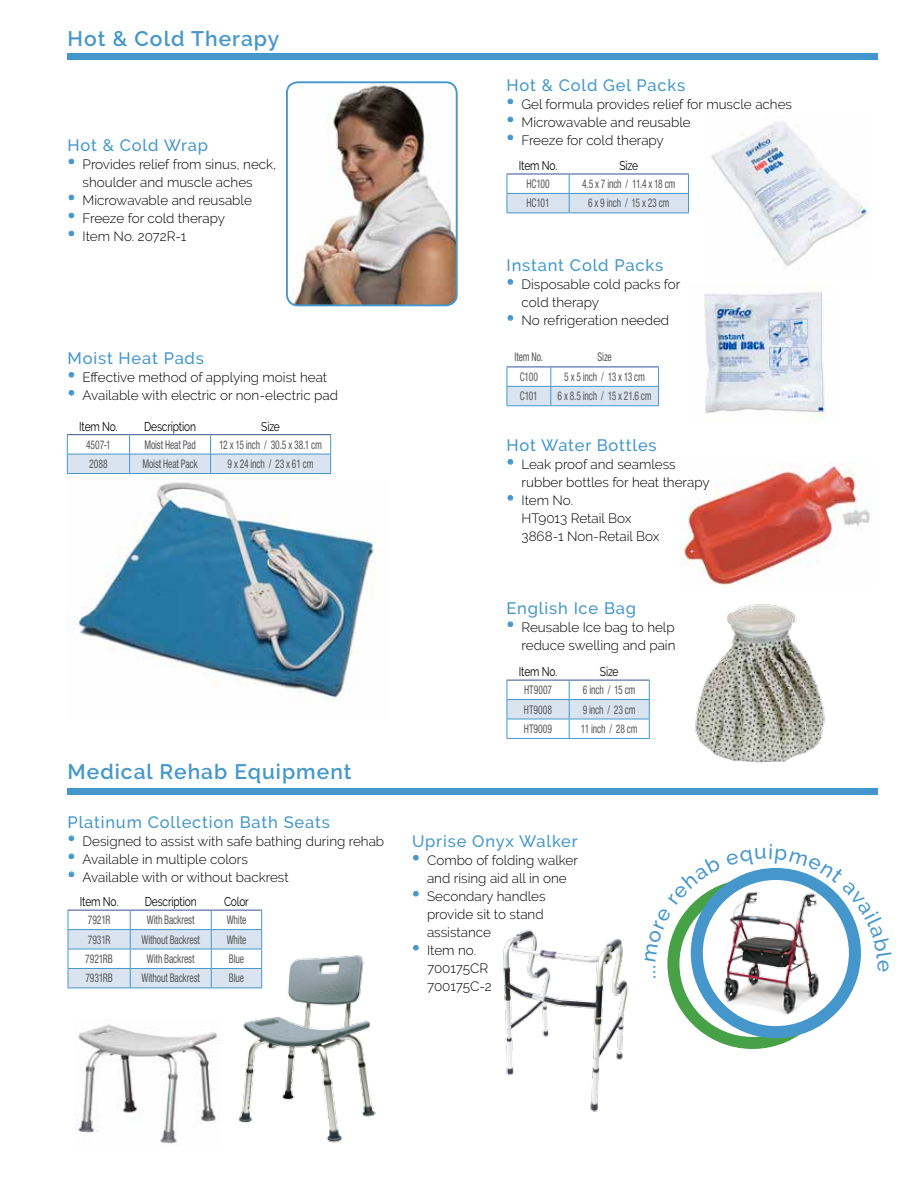
<style>
.page{position:relative;width:918px;height:1188px;background:#fff}
.page>*{position:absolute;margin:0;border:0;box-sizing:border-box;transform-origin:0 0}
.t1{font:600 21px "Raleway";letter-spacing:.05em;color:#4597cb}
.t2{font:500 16.5px "Raleway";letter-spacing:.05em;color:#4597cb}
.t3{font:300 13.5px/18px "Raleway";color:#000}
.t4{font:12.75px "Raleway";letter-spacing:-.015em;color:#000;scale:.8 1}
.t5{font:condensed 12px "Helvetica Neue LT Std";letter-spacing:-.015em;color:#58595b;scale:.8 1}
.s1{font-weight:800;font-size:21px;color:#4597cb}
</style>
<div class="page">
<img style="left:67px;top:482px;width:309px;height:220px">
<img style="left:711px;top:122px;width:158px;height:147px">
<svg style="left:507px;top:279px;width:7px;height:6px"></svg>
<svg style="left:507px;top:315px;width:7px;height:6px"></svg>
<img style="left:681px;top:463px;width:189px;height:123px">
<img style="left:704px;top:291px;width:121px;height:131px">
<div style="left:68px;top:54px;width:810px;height:6px;background:#4597cb"></div>
<div style="left:68px;top:788px;width:810px;height:6px;background:#4597cb"></div>
<svg style="left:68px;top:158px;width:7px;height:7px"></svg>
<svg style="left:68px;top:194px;width:7px;height:7px"></svg>
<svg style="left:68px;top:212px;width:7px;height:7px"></svg>
<svg style="left:68px;top:230px;width:7px;height:7px"></svg>
<svg style="left:507px;top:98px;width:7px;height:7px"></svg>
<svg style="left:507px;top:116px;width:7px;height:7px"></svg>
<svg style="left:507px;top:134px;width:7px;height:7px"></svg>
<svg style="left:413px;top:855px;width:6px;height:6px"></svg>
<svg style="left:413px;top:891px;width:6px;height:6px"></svg>
<svg style="left:413px;top:945px;width:6px;height:6px"></svg>
<svg style="left:68px;top:835px;width:7px;height:6px"></svg>
<svg style="left:68px;top:853px;width:7px;height:6px"></svg>
<svg style="left:68px;top:871px;width:7px;height:6px"></svg>
<svg style="left:68px;top:372px;width:7px;height:6px"></svg>
<svg style="left:68px;top:390px;width:7px;height:6px"></svg>
<svg style="left:507px;top:459px;width:7px;height:6px"></svg>
<svg style="left:507px;top:495px;width:7px;height:6px"></svg>
<svg style="left:507px;top:621px;width:7px;height:6px"></svg>
<svg style="left:67px;top:435px;width:264px;height:38px"></svg>
<hr style="left:67px;top:473px;width:63px;height:1px;background:#4597cb">
<hr style="left:130px;top:473px;width:81px;height:1px;background:#4597cb">
<hr style="left:211px;top:473px;width:120px;height:1px;background:#4597cb">
<hr style="left:67px;top:434px;width:63px;height:1px;background:#4d67a0">
<hr style="left:130px;top:434px;width:81px;height:1px;background:#4d67a0">
<hr style="left:211px;top:434px;width:120px;height:1px;background:#4d67a0">
<svg style="left:507px;top:175px;width:182px;height:38px"></svg>
<hr style="left:507px;top:213px;width:62px;height:1px;background:#4597cb">
<hr style="left:569px;top:213px;width:120px;height:1px;background:#4597cb">
<hr style="left:507px;top:173px;width:62px;height:2px;background:#4d67a0">
<hr style="left:569px;top:173px;width:120px;height:2px;background:#4d67a0">
<svg style="left:507px;top:367px;width:152px;height:38px"></svg>
<hr style="left:507px;top:405px;width:44px;height:1px;background:#4597cb">
<hr style="left:551px;top:405px;width:108px;height:1px;background:#4597cb">
<hr style="left:507px;top:366px;width:44px;height:1px;background:#4d67a0">
<hr style="left:551px;top:366px;width:108px;height:1px;background:#4d67a0">
<svg style="left:507px;top:681px;width:143px;height:57px"></svg>
<hr style="left:507px;top:738px;width:62px;height:1px;background:#4597cb">
<hr style="left:569px;top:738px;width:81px;height:1px;background:#4597cb">
<hr style="left:507px;top:680px;width:62px;height:1px;background:#4d67a0">
<hr style="left:569px;top:680px;width:81px;height:1px;background:#4d67a0">
<hr style="left:130px;top:988px;width:81px;height:1px;background:#4597cb">
<svg style="left:68px;top:911px;width:194px;height:77px"></svg>
<hr style="left:68px;top:988px;width:62px;height:1px;background:#4597cb">
<hr style="left:211px;top:988px;width:51px;height:1px;background:#4597cb">
<hr style="left:68px;top:910px;width:62px;height:1px;background:#4d67a0">
<hr style="left:130px;top:910px;width:81px;height:1px;background:#4d67a0">
<hr style="left:211px;top:910px;width:51px;height:1px;background:#4d67a0">
<img style="left:695px;top:604px;width:130px;height:159px">
<img style="left:288px;top:84px;width:167px;height:221px">
<div style="left:286px;top:81px;width:172px;height:225px;border:2px solid #4597cb;border-radius:11px"></div>
<div style="left:667px;top:879px;width:171px;height:170px;border:12px solid #47a147;border-radius:50%"></div>
<svg style="left:697px;top:874px;width:158px;height:158px"></svg>
<img style="left:718px;top:978px;width:105px;height:40px">
<div style="left:691px;top:868px;width:170px;height:170px;border:12px solid #4597cb;border-radius:50%"></div>
<img style="left:503px;top:930px;width:126px;height:182px">
<img style="left:237px;top:953px;width:139px;height:190px">
<img style="left:74px;top:1024px;width:145px;height:123px">
<svg style="left:667px;top:868px;width:194px;height:110px"></svg>
<h1 class="t1" style="left:68px;top:27px;width:213px">Hot &amp; Cold Therapy</h1>
<p class="t2" style="left:68px;top:135px;width:142px">Hot &amp; Cold Wrap</p>
<p class="t3" style="left:83px;top:155px;width:195px;text-indent:-15px"><span class="s1">•</span> Provides relief from sinus, neck, shoulder and muscle aches</p>
<p class="t3" style="left:68px;top:191px;width:186px"><span class="s1">•</span> Microwavable and reusable</p>
<p class="t3" style="left:68px;top:209px;width:159px"><span class="s1">•</span> Freeze for cold therapy</p>
<p class="t3" style="left:68px;top:227px;width:120px"><span class="s1">•</span> Item No. 2072R-1</p>
<p class="t2" style="left:68px;top:349px;width:138px">Moist Heat Pads</p>
<p class="t3" style="left:68px;top:368px;width:261px"><span class="s1">•</span> Effective method of applying moist heat</p>
<p class="t3" style="left:68px;top:386px;width:272px"><span class="s1">•</span> Available with electric or non-electric pad</p>
<p class="t4" style="left:79px;top:419px;width:50px">Item No.</p>
<p class="t4" style="left:144px;top:419px;width:67px">Description</p>
<p class="t4" style="left:261px;top:419px;width:25px">Size</p>
<p class="t5" style="left:86px;top:438px;width:33px">4507-1</p>
<p class="t5" style="left:144px;top:438px;width:66px">Moist Heat Pad</p>
<p class="t5" style="left:219px;top:438px;width:130px">12 x 15 inch / 30.5 x 38.1 cm</p>
<p class="t5" style="left:89px;top:457px;width:25px">2088</p>
<p class="t5" style="left:142px;top:457px;width:71px">Moist Heat Pack</p>
<p class="t5" style="left:228px;top:457px;width:109px">9 x 24 inch / 23 x 61 cm</p>
<h1 class="t1" style="left:68px;top:760px;width:285px">Medical Rehab Equipment</h1>
<p class="t2" style="left:68px;top:812px;width:264px">Platinum Collection Bath Seats</p>
<p class="t3" style="left:68px;top:832px;width:318px"><span class="s1">•</span> Designed to assist with safe bathing during rehab</p>
<p class="t3" style="left:68px;top:850px;width:182px"><span class="s1">•</span> Available in multiple colors</p>
<p class="t3" style="left:68px;top:868px;width:223px"><span class="s1">•</span> Available with or without backrest</p>
<p class="t4" style="left:80px;top:894px;width:50px">Item No.</p>
<p class="t4" style="left:145px;top:894px;width:67px">Description</p>
<p class="t4" style="left:224px;top:894px;width:33px">Color</p>
<p class="t5" style="left:88px;top:913px;width:30px">7921R</p>
<p class="t5" style="left:147px;top:913px;width:61px">With Backrest</p>
<p class="t5" style="left:227px;top:913px;width:26px">White</p>
<p class="t5" style="left:88px;top:932px;width:30px">7931R</p>
<p class="t5" style="left:141px;top:932px;width:75px">Without Backrest</p>
<p class="t5" style="left:227px;top:932px;width:26px">White</p>
<p class="t5" style="left:85px;top:952px;width:36px">7921RB</p>
<p class="t5" style="left:147px;top:952px;width:61px">With Backrest</p>
<p class="t5" style="left:229px;top:952px;width:20px">Blue</p>
<p class="t5" style="left:85px;top:971px;width:36px">7931RB</p>
<p class="t5" style="left:141px;top:971px;width:75px">Without Backrest</p>
<p class="t5" style="left:229px;top:971px;width:20px">Blue</p>
<p class="t2" style="left:507px;top:75px;width:180px">Hot &amp; Cold Gel Packs</p>
<p class="t3" style="left:507px;top:95px;width:287px"><span class="s1">•</span> Gel formula provides relief for muscle aches</p>
<p class="t3" style="left:507px;top:113px;width:186px"><span class="s1">•</span> Microwavable and reusable</p>
<p class="t3" style="left:507px;top:131px;width:159px"><span class="s1">•</span> Freeze for cold therapy</p>
<p class="t4" style="left:519px;top:158px;width:50px">Item No.</p>
<p class="t4" style="left:620px;top:158px;width:25px">Size</p>
<p class="t5" style="left:526px;top:177px;width:31px">HC100</p>
<p class="t5" style="left:582px;top:177px;width:118px">4.5 x 7 inch / 11.4 x 18 cm</p>
<p class="t5" style="left:526px;top:196px;width:30px">HC101</p>
<p class="t5" style="left:588px;top:196px;width:103px">6 x 9 inch / 15 x 23 cm</p>
<p class="t2" style="left:507px;top:256px;width:158px">Instant Cold Packs</p>
<p class="t3" style="left:522px;top:276px;width:160px;text-indent:-15px"><span class="s1">•</span> Disposable cold packs for cold therapy</p>
<p class="t3" style="left:507px;top:312px;width:164px"><span class="s1">•</span> No refrigeration needed</p>
<p class="t5" style="left:515px;top:350px;width:37px">Item No.</p>
<p class="t5" style="left:598px;top:350px;width:19px">Size</p>
<p class="t5" style="left:520px;top:370px;width:24px">C100</p>
<p class="t5" style="left:564px;top:370px;width:102px">5 x 5 inch / 13 x 13 cm</p>
<p class="t5" style="left:520px;top:389px;width:24px">C101</p>
<p class="t5" style="left:558px;top:389px;width:119px">6 x 8.5 inch / 15 x 21.6 cm</p>
<p class="t2" style="left:507px;top:436px;width:152px">Hot Water Bottles</p>
<p class="t3" style="left:522px;top:455px;width:190px;text-indent:-15px"><span class="s1">•</span> Leak proof and seamless rubber bottles for heat therapy</p>
<p class="t3" style="left:522px;top:491px;width:139px;text-indent:-15px"><span class="s1">•</span> Item No.<br>HT9013 Retail Box<br>3868-1 Non-Retail Box</p>
<p class="t2" style="left:507px;top:598px;width:131px">English Ice Bag</p>
<p class="t3" style="left:507px;top:618px;width:171px;text-align:right"><span class="s1">•</span> Reusable Ice bag to help reduce swelling and pain</p>
<p class="t4" style="left:519px;top:664px;width:50px">Item No.</p>
<p class="t4" style="left:600px;top:664px;width:25px">Size</p>
<p class="t5" style="left:524px;top:683px;width:37px">HT9007</p>
<p class="t5" style="left:583px;top:683px;width:67px">6 inch / 15 cm</p>
<p class="t5" style="left:524px;top:702px;width:37px">HT9008</p>
<p class="t5" style="left:583px;top:702px;width:68px">9 inch / 23 cm</p>
<p class="t5" style="left:524px;top:722px;width:37px">HT9009</p>
<p class="t5" style="left:581px;top:722px;width:73px">11 inch / 28 cm</p>
<p class="t2" style="left:412px;top:832px;width:167px">Uprise Onyx Walker</p>
<p class="t3" style="left:412px;top:851px;width:168px;text-align:center"><span class="s1">•</span> Combo of folding walker and rising aid all in one</p>
<p class="t3" style="left:427px;top:887px;width:120px;text-indent:-15px"><span class="s1">•</span> Secondary handles provide sit to stand assistance</p>
<p class="t3" style="left:427px;top:941px;width:66px;text-indent:-15px"><span class="s1">•</span> Item no.<br>700175CR<br>700175C-2</p>
</div>
